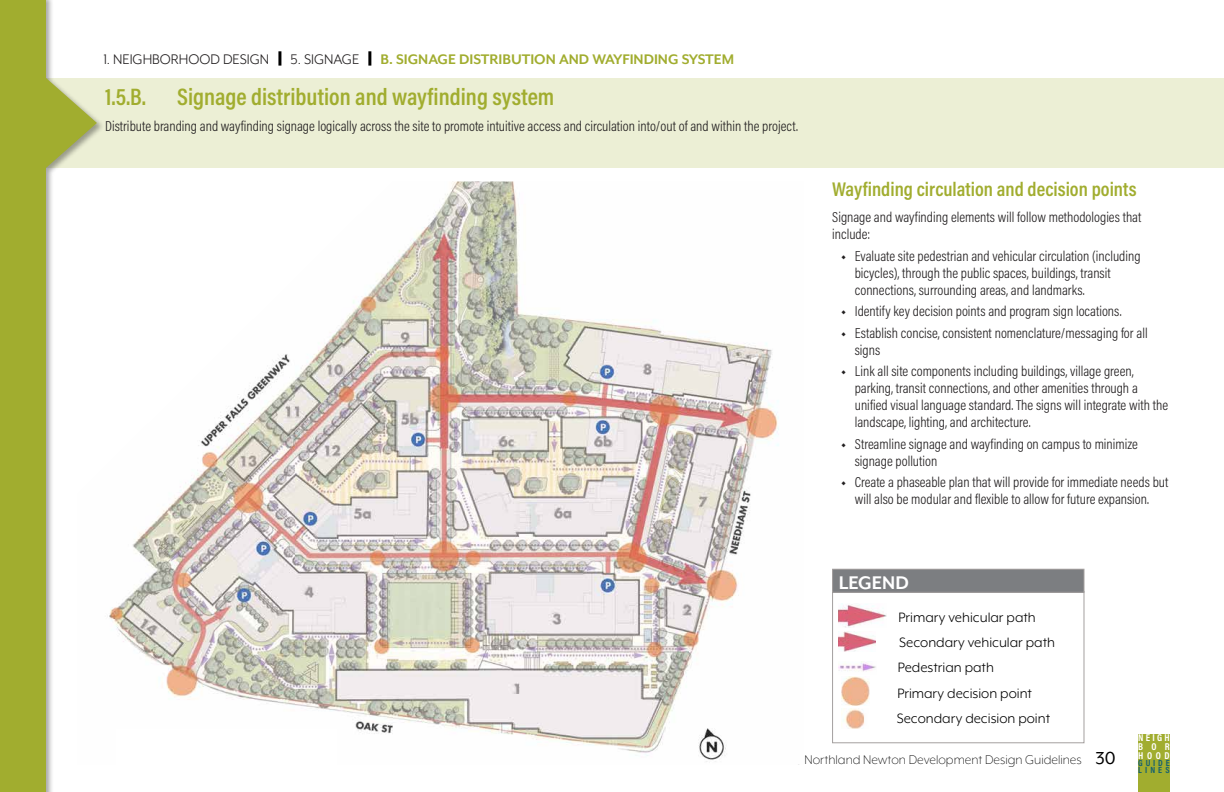
<style>
.page{position:relative;width:1224px;height:792px;background:#fff}
.page>*{position:absolute;margin:0;border:0;box-sizing:border-box;transform-origin:0 0}
.t1{font:600 24px "Acumin Pro Cond";color:#a1ad2f}
.t2{font:700 21.1px "Mr Eaves XL Mod OT";color:#fff}
.t3{font:600 20px "Acumin Pro Cond";color:#a1ad2f}
.t4{font:700 16px "Mr Eaves XL Mod OT";color:#a1ad2f}
.t5{font:16px "Mr Eaves XL Mod OT";color:#221f20}
.t6{font:15.6px/25.4px "Mr Eaves XL Mod OT";color:#000}
.t7{font:300 14.5px/17px "Acumin Pro Cond";color:#221f20}
.t8{font:300 14.5px "Mr Eaves XL Mod OT";color:#000}
.t9{font:700 10px/9px "Acumin Pro Cond";letter-spacing:.355em;color:#fff;text-align:justify}
.t10{font:700 9px/7px "Acumin Pro Cond";letter-spacing:.33em;color:#146071}
.s1{font-weight:400}
.s2{font-weight:400;font-size:20px}
</style>
<div class="page">
<div style="left:0;top:78px;width:1224px;height:90px;background:#ecefd5"></div>
<div style="left:1138px;top:734px;width:32px;height:58px;background:#a1ad2f"></div>
<div style="left:0;top:0;width:105px;height:792px;background:#000;opacity:.35"></div>
<div style="left:0;top:0;width:46px;height:792px;background:#a1ad2f"></div>
<svg style="left:46px;top:78px;width:51px;height:90px"></svg>
<hr style="left:278px;top:51px;width:3px;height:15px;background:#000">
<hr style="left:368px;top:51px;width:3px;height:15px;background:#000">
<img style="left:839px;top:604px;width:48px;height:24px">
<img style="left:839px;top:631px;width:36px;height:20px">
<img style="left:839px;top:661px;width:37px;height:11px">
<img style="left:842px;top:677px;width:28px;height:29px">
<img style="left:843px;top:709px;width:22px;height:19px">
<div style="left:832px;top:591px;width:252px;height:152px;border:1px solid #a4a09f"></div>
<div style="left:833px;top:569px;width:251px;height:23px;background:#7c7e81"></div>
<div style="left:832px;top:569px;width:252px;height:24px;border:1px solid #a4a09f"></div>
<img style="left:78px;top:181px;width:701px;height:583px">
<div style="left:117px;top:730px;width:220px;height:40px;background:#fff"></div>
<p class="t5" style="left:104px;top:51px;width:167px">1. NEIGHBORHOOD DESIGN</p>
<p class="t5" style="left:291px;top:51px;width:70px">5. SIGNAGE</p>
<p class="t4" style="left:381px;top:51px;width:355px">B. SIGNAGE DISTRIBUTION AND WAYFINDING SYSTEM</p>
<h1 class="t1" style="left:105px;top:81px;width:43px">1.5.B.</h1>
<h1 class="t1" style="left:177px;top:81px;width:379px">Signage distribution and wayfinding system</h1>
<p class="t7" style="left:105px;top:117px;width:694px">Distribute branding and wayfinding signage logically across the site to promote intuitive access and circulation into/out of and within the project.</p>
<h3 class="t3" style="left:832px;top:176px;width:306px">Wayfinding circulation and decision points</h3>
<p class="t7" style="left:832px;top:208px;width:311px">Signage and wayfinding elements will follow methodologies that include:</p>
<p class="t7" style="left:855px;top:247px;width:287px;text-indent:-13px"><span class="s1">◆</span> Evaluate site pedestrian and vehicular circulation (including bicycles), through the public spaces, buildings, transit connections, surrounding areas, and landmarks.</p>
<p class="t7" style="left:841px;top:302px;width:282px"><span class="s1">◆</span> Identify key decision points and program sign locations.</p>
<p class="t7" style="left:855px;top:324px;width:294px;text-indent:-13px"><span class="s1">◆</span> Establish concise, consistent nomenclature/messaging for all signs</p>
<p class="t7" style="left:855px;top:362px;width:315px;text-indent:-13px"><span class="s1">◆</span> Link all site components including buildings, village green, parking, transit connections, and other amenities through a unified visual language standard. The signs will integrate with the landscape, lighting, and architecture.</p>
<p class="t7" style="left:855px;top:435px;width:285px;text-indent:-13px"><span class="s1">◆</span> Streamline signage and wayfinding on campus to minimize signage pollution</p>
<p class="t7" style="left:841px;top:473px;width:329px;text-align:center"><span class="s1">◆</span> Create a phaseable plan that will provide for immediate needs but will also be modular and flexible to allow for future expansion.</p>
<h2 class="t2" style="left:839px;top:572px;width:72px">LEGEND</h2>
<p class="t6" style="left:897px;top:604px;width:160px">Primary vehicular path<br>Secondary vehicular path<br>Pedestrian path<br>Primary decision point<br>Secondary decision point</p>
<p class="t8" style="left:781px;top:753px;width:336px">The Northland Newton Development Design Guidelines <span class="s2">30</span></p>
<p class="t9" style="left:1138px;top:733px;width:33px">NEIGH BOR HOOD</p>
<p class="t10" style="left:1138px;top:760px;width:33px">GUIDE<br>LINES</p>
</div>
